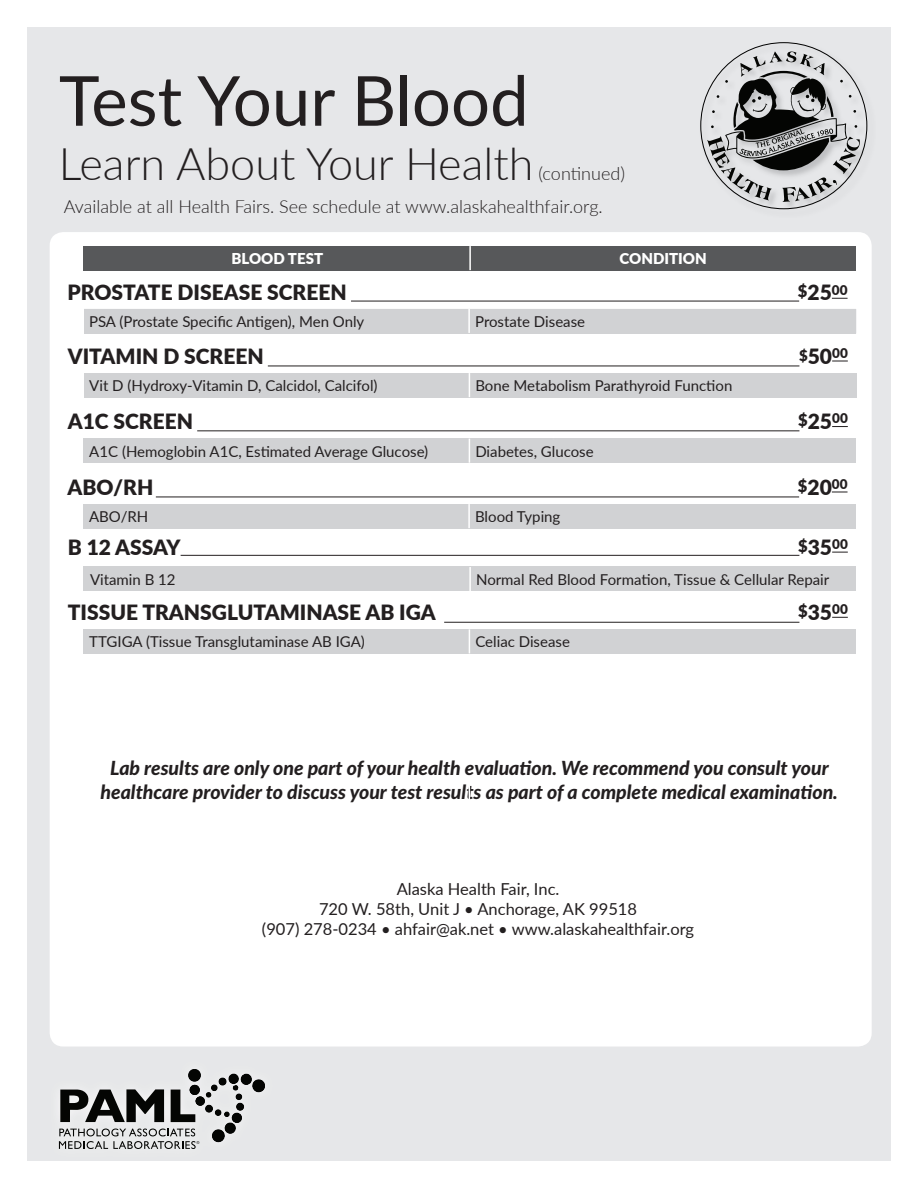
<style>
.page{position:relative;width:918px;height:1188px;background:#fff}
.page>*{position:absolute;margin:0;border:0;box-sizing:border-box;transform-origin:0 0}
.t1{font:69px "Lato";color:#231f20}
.t2{font:300 45px "Lato";color:#231f20}
.t3{font:900 21px "Lato";color:#231f20}
.t4{font:italic 800 19.5px/23.4px "Lato";color:#231f20;text-align:center}
.t5{font:300 18px "Lato";color:#231f20}
.t6{font:16.5px/19.8px "Lato";color:#231f20;text-align:center}
.t7{font:15px "Lato";color:#231f20}
.t8{font:900 15px "Lato";color:#fff}
.s1{font-size:16.5px}
.s2{font-size:15px}
</style>
<div class="page">
<div style="left:27px;top:27px;width:864px;height:1134px;background:#e6e7e9"></div>
<div style="left:50px;top:232px;width:822px;height:815px;background:#fff;border-radius:14px"></div>
<img style="left:700px;top:42px;width:168px;height:168px">
<svg style="left:707px;top:51px;width:153px;height:151px"></svg>
<img style="left:58px;top:1069px;width:190px;height:80px">
<svg style="left:60px;top:1089px;width:104px;height:33px"></svg>
<svg style="left:171px;top:1090px;width:24px;height:32px"></svg>
<div style="left:189px;top:1069px;width:11px;height:12px;background:#040503;border-radius:6px"></div>
<div style="left:189px;top:1069px;width:11px;height:12px;border:1px solid #040503;border-radius:50%"></div>
<div style="left:190px;top:1085px;width:10px;height:10px;background:#040503;border-radius:50%"></div>
<div style="left:196px;top:1096px;width:9px;height:10px;background:#040503;border-radius:50%"></div>
<svg style="left:206px;top:1074px;width:59px;height:68px"></svg>
<svg style="left:59px;top:1129px;width:140px;height:20px"></svg>
<div style="left:84px;top:246px;width:772px;height:24px;background:#57585a"></div>
<div style="left:84px;top:373px;width:772px;height:24px;background:#d1d2d4"></div>
<svg style="left:469px;top:373px;width:1px;height:24px"></svg>
<svg style="left:832px;top:361px;width:16px;height:1px"></svg>
<hr style="left:268px;top:366px;width:531px;height:1px;background:#231f20">
<div style="left:84px;top:309px;width:772px;height:24px;background:#d1d2d4"></div>
<hr style="left:469px;top:246px;width:2px;height:24px;background:#fff">
<div style="left:84px;top:504px;width:772px;height:24px;background:#d1d2d4"></div>
<div style="left:84px;top:567px;width:772px;height:24px;background:#d1d2d4"></div>
<div style="left:84px;top:629px;width:772px;height:24px;background:#d1d2d4"></div>
<svg style="left:469px;top:629px;width:1px;height:24px"></svg>
<svg style="left:832px;top:617px;width:16px;height:1px"></svg>
<hr style="left:444px;top:622px;width:355px;height:1px;background:#231f20">
<svg style="left:832px;top:492px;width:16px;height:1px"></svg>
<hr style="left:468px;top:504px;width:2px;height:24px;background:#fff">
<hr style="left:156px;top:497px;width:643px;height:1px;background:#231f20">
<svg style="left:832px;top:552px;width:16px;height:1px"></svg>
<hr style="left:181px;top:555px;width:618px;height:1px;background:#231f20">
<hr style="left:469px;top:567px;width:2px;height:24px;background:#fff">
<hr style="left:468px;top:309px;width:2px;height:24px;background:#fff">
<svg style="left:832px;top:298px;width:16px;height:1px"></svg>
<hr style="left:351px;top:301px;width:448px;height:1px;background:#231f20">
<hr style="left:197px;top:431px;width:602px;height:1px;background:#231f20">
<svg style="left:832px;top:426px;width:16px;height:1px"></svg>
<div style="left:83px;top:439px;width:773px;height:24px;background:#d1d2d4"></div>
<svg style="left:469px;top:439px;width:1px;height:24px"></svg>
<h1 class="t1" style="left:59px;top:51px;width:471px">Test Your Blood</h1>
<h2 class="t2" style="left:59px;top:132px;width:476px">Learn About Your Health</h2>
<p class="t5" style="left:539px;top:161px;width:88px">(continued)</p>
<p class="t5" style="left:64px;top:194px;width:541px">Available at all Health Fairs. See schedule at www.alaskahealthfair.org.</p>
<p class="t8" style="left:231px;top:247px;width:93px">BLOOD TEST</p>
<p class="t8" style="left:620px;top:247px;width:89px">CONDITION</p>
<h3 class="t3" style="left:68px;top:276px;width:281px">PROSTATE DISEASE SCREEN</h3>
<h3 class="t3" style="left:798px;top:276px;width:51px"><span class="s1">$</span>25<sup>00</sup></h3>
<p class="t7" style="left:89px;top:311px;width:277px">PSA (Prostate Specific Antigen), Men Only</p>
<p class="t7" style="left:475px;top:311px;width:111px">Prostate Disease</p>
<h3 class="t3" style="left:68px;top:340px;width:197px">VITAMIN D SCREEN</h3>
<h3 class="t3" style="left:799px;top:340px;width:50px"><span class="s2">$</span>50<sup>00</sup></h3>
<p class="t7" style="left:89px;top:375px;width:290px">Vit D (Hydroxy-Vitamin D, Calcidol, Calcifol)</p>
<p class="t7" style="left:475px;top:375px;width:258px">Bone Metabolism Parathyroid Function</p>
<h3 class="t3" style="left:68px;top:406px;width:127px">A1C SCREEN</h3>
<h3 class="t3" style="left:798px;top:406px;width:51px"><span class="s1">$</span>25<sup>00</sup></h3>
<p class="t7" style="left:89px;top:441px;width:340px">A1C (Hemoglobin A1C, Estimated Average Glucose)</p>
<p class="t7" style="left:475px;top:441px;width:120px">Diabetes, Glucose</p>
<h3 class="t3" style="left:68px;top:471px;width:87px">ABO/RH</h3>
<h3 class="t3" style="left:798px;top:471px;width:51px"><span class="s1">$</span>20<sup>00</sup></h3>
<p class="t7" style="left:89px;top:506px;width:61px">ABO/RH</p>
<p class="t7" style="left:475px;top:506px;width:87px">Blood Typing</p>
<h3 class="t3" style="left:68px;top:532px;width:114px">B 12 ASSAY</h3>
<h3 class="t3" style="left:798px;top:532px;width:51px"><span class="s1">$</span>35<sup>00</sup></h3>
<p class="t7" style="left:90px;top:569px;width:87px">Vitamin B 12</p>
<p class="t7" style="left:476px;top:569px;width:355px">Normal Red Blood Formation, Tissue &amp; Cellular Repair</p>
<h3 class="t3" style="left:68px;top:597px;width:369px">TISSUE TRANSGLUTAMINASE AB IGA</h3>
<h3 class="t3" style="left:798px;top:597px;width:51px"><span class="s1">$</span>35<sup>00</sup></h3>
<p class="t7" style="left:89px;top:631px;width:277px">TTGIGA (Tissue Transglutaminase AB IGA)</p>
<p class="t7" style="left:475px;top:631px;width:96px">Celiac Disease</p>
<h3 class="t4" style="left:101px;top:756px;width:739px">Lab results are only one part of your health evaluation. We recommend you consult your healthcare provider to discuss your test results as part of a complete medical examination.</h3>
<p class="t6" style="left:262px;top:879px;width:434px">Alaska Health Fair, Inc.<br>720 W. 58th, Unit J • Anchorage, AK 99518<br>(907) 278-0234 • ahfair@ak.net • www.alaskahealthfair.org</p>
</div>
